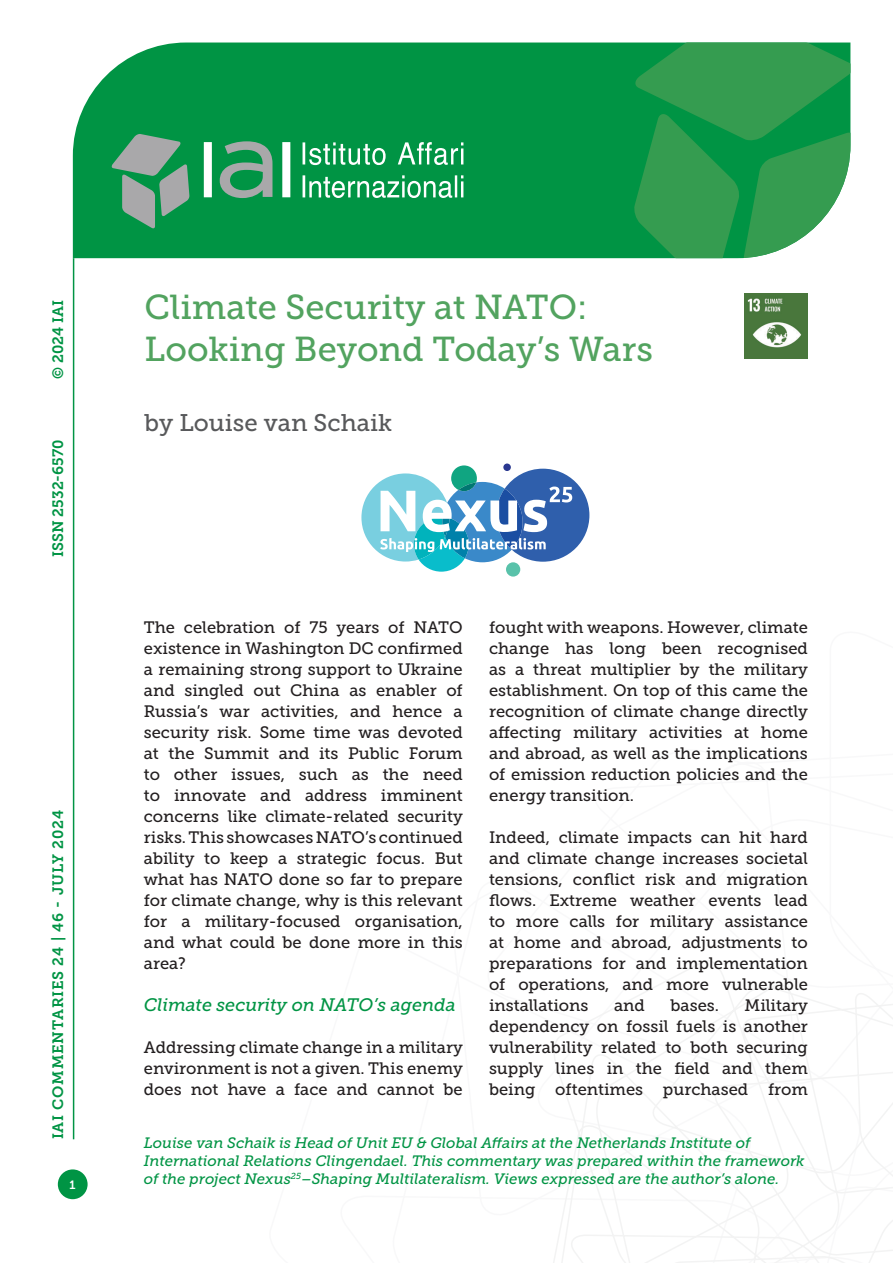
<style>
.page{position:relative;width:893px;height:1263px;background:#fff}
.page>*{position:absolute;margin:0;border:0;box-sizing:border-box;transform-origin:0 0}
.Titolo_Copertina{font:34.5px "Museo Slab 500";color:#52a35f}
.Autori_copertina{font:24px "Museo Slab 500";color:#58595b}
.Titolo_paragrafo_2{font:italic 18px "Museo Slab 500";color:#009444}
.Testo{font:16.5px/21px "Museo Slab 500";color:#231f20;text-align:justify}
.t1{font:italic 15px/18px "Museo Slab 500";color:#009444}
.t2{font:15px "Museo Slab 700";letter-spacing:.05em;color:#009444}
.t3{font:15px "Museo Slab 700";color:#009444}
.t4{font:12px "Museo Slab 700";color:#fff}
</style>
<div class="page">
<svg style="left:553px;top:960px;width:340px;height:303px"></svg>
<hr style="left:73px;top:258px;width:1px;height:881px;background:#009444">
<div style="left:73px;top:43px;width:560px;height:215px;background:#009444"></div>
<svg style="left:633px;top:43px;width:217px;height:215px;background:#329f56"></svg>
<svg style="left:303px;top:142px;width:160px;height:56px;background:#3fae72"></svg>
<svg style="left:111px;top:134px;width:79px;height:95px;background:#5a9e7a"></svg>
<svg style="left:204px;top:141px;width:86px;height:57px"></svg>
<div style="left:58px;top:1169px;width:30px;height:30px;background:#009444;border-radius:50%"></div>
<div style="left:506px;top:562px;width:14px;height:15px;background:#59c2aa;border-radius:50%"></div>
<svg style="left:361px;top:465px;width:228px;height:107px"></svg>
<img style="left:744px;top:293px;width:64px;height:65px">
<p class="t2" style="left:50px;top:379px;width:80px;rotate:-90deg">© 2024 IAI</p>
<p class="t3" style="left:50px;top:557px;width:119px;rotate:-90deg">ISSN 2532-6570</p>
<p class="t2" style="left:50px;top:1139px;width:330px;rotate:-90deg">IAI COMMENTARIES 24 | 46 - JULY 2024</p>
<p class="t4" style="left:70px;top:1178px;width:8px">1</p>
<p class="Titolo_Copertina" style="left:145px;top:288px;width:444px">Climate Security at NATO:</p>
<p class="Titolo_Copertina" style="left:145px;top:330px;width:510px">Looking Beyond Today’s Wars</p>
<p class="Autori_copertina" style="left:145px;top:409px;width:249px">by Louise van Schaik</p>
<p class="Testo" style="left:144px;top:617px;width:320px">The celebration of 75 years of NATO existence in Washington DC confirmed a remaining strong support to Ukraine and singled out China as enabler of Russia’s war activities, and hence a security risk. Some time was devoted at the Summit and its Public Forum to other issues, such as the need to innovate and address imminent concerns like climate-related security risks. This showcases NATO’s continued ability to keep a strategic focus. But what has NATO done so far to prepare for climate change, why is this relevant for a military-focused organisation, and what could be done more in this area?</p>
<p class="Titolo_paragrafo_2" style="left:144px;top:995px;width:313px">Climate security on NATO’s agenda</p>
<p class="Testo" style="left:144px;top:1037px;width:320px">Addressing climate change in a military environment is not a given. This enemy does not have a face and cannot be</p>
<p class="Testo" style="left:489px;top:617px;width:320px">fought with weapons. However, climate change has long been recognised as a threat multiplier by the military establishment. On top of this came the recognition of climate change directly affecting military activities at home and abroad, as well as the implications of emission reduction policies and the energy transition.</p>
<p class="Testo" style="left:489px;top:827px;width:320px">Indeed, climate impacts can hit hard and climate change increases societal tensions, conflict risk and migration flows. Extreme weather events lead to more calls for military assistance at home and abroad, adjustments to preparations for and implementation of operations, and more vulnerable installations</p>
<p class="Testo" style="left:489px;top:995px;width:320px;text-indent:256px">Military dependency on fossil fuels is another vulnerability related to both securing supply lines in the field and them being oftentimes purchased from</p>
<p class="Testo" style="left:614px;top:995px;width:32px">and</p>
<p class="Testo" style="left:670px;top:995px;width:50px">bases.</p>
<p class="t1" style="left:144px;top:1134px;width:662px">Louise van Schaik is Head of Unit EU &amp; Global Affairs at the Netherlands Institute of<br>International Relations Clingendael. This commentary was prepared within the framework of the project Nexus<sup>25</sup>–Shaping Multilateralism. Views expressed are the author’s alone.</p>
</div>
